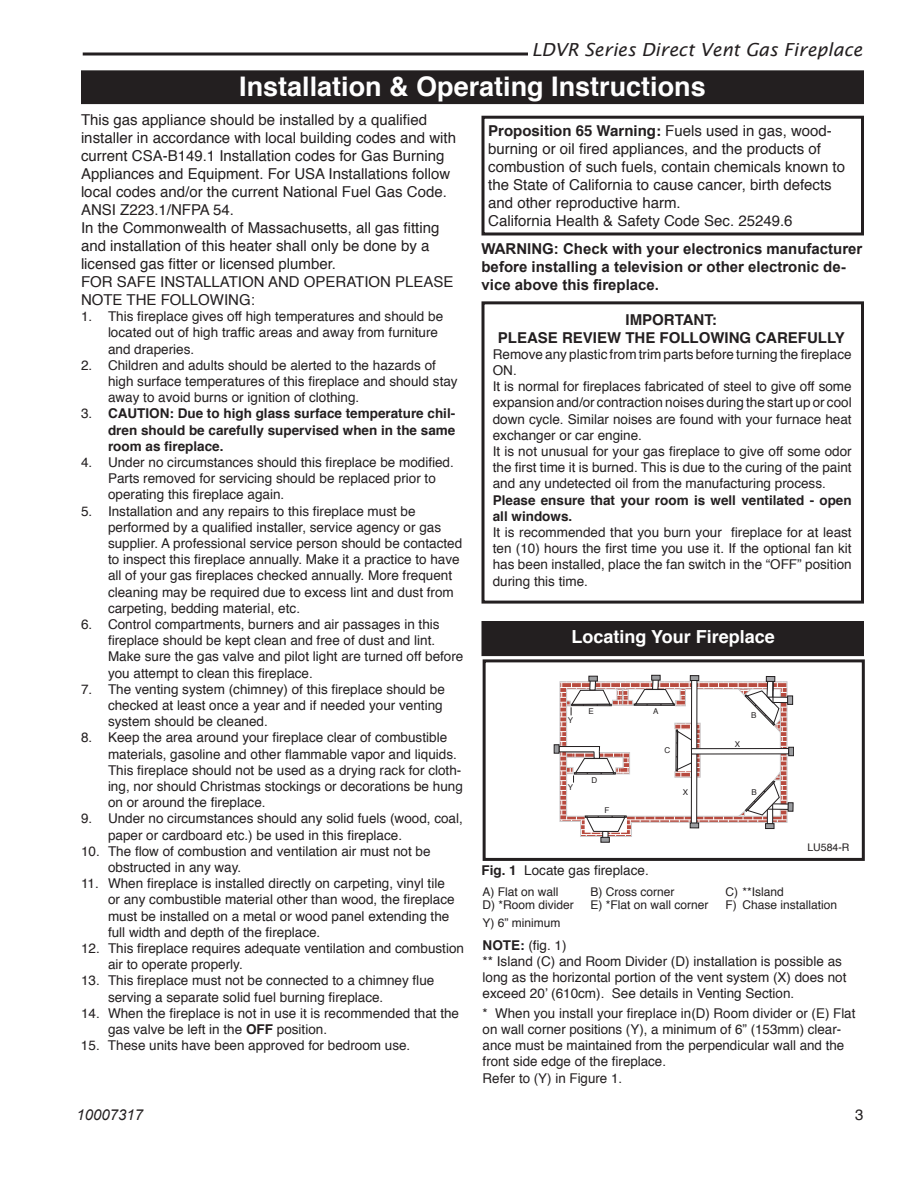
<style>
.page{position:relative;width:918px;height:1188px;background:#fff}
.page>*{position:absolute;margin:0;border:0;box-sizing:border-box;transform-origin:0 0}
.t1{font:700 27px "Helvetica";color:#fff}
.t2{font:italic 18px "Lucida Sans";color:#231f20}
.t3{font:700 18px "Helvetica";color:#fff}
.t4{font:15px/18px "Helvetica";color:#231f20}
.t5{font:700 15px/18px "Arial";color:#231f20}
.t6{font:700 15px/18px "Helvetica";color:#231f20;text-align:center}
.t7{font:italic 15px "Arial";color:#231f20}
.t8{font:13.5px/16.2px "Helvetica";color:#231f20}
.t9{font:700 13.5px/16.2px "Helvetica";color:#231f20;text-align:justify}
.t10{font:12px "Helvetica";color:#231f20}
.t11{font:10.5px "Helvetica";color:#231f20}
.t12{font:7.95px "Helvetica";color:#231f20}
.s1{font-weight:400}
.s2{font-weight:700}
</style>
<div class="page">
<svg style="left:83px;top:52px;width:445px;height:4px;background:#595657"></svg>
<div style="left:82px;top:71px;width:781px;height:32px;background:#231f20"></div>
<div style="left:81px;top:70px;width:783px;height:34px;border:2px solid #231f20"></div>
<div style="left:482px;top:301px;width:382px;height:303px;border:3px solid #231f20"></div>
<div style="left:482px;top:622px;width:381px;height:33px;background:#231f20"></div>
<div style="left:482px;top:621px;width:382px;height:35px;border:2px solid #231f20"></div>
<div style="left:554px;top:745px;width:5px;height:8px;background:#9b9da0"></div>
<div style="left:554px;top:745px;width:5px;height:8px;border:1px solid #231f20"></div>
<div style="left:601px;top:837px;width:8px;height:5px;background:#9b9da0"></div>
<div style="left:601px;top:837px;width:9px;height:5px;border:1px solid #231f20"></div>
<div style="left:788px;top:803px;width:5px;height:8px;background:#9b9da0"></div>
<div style="left:788px;top:803px;width:5px;height:8px;border:1px solid #231f20"></div>
<div style="left:690px;top:676px;width:9px;height:5px;background:#9b9da0"></div>
<div style="left:690px;top:675px;width:9px;height:6px;border:1px solid #231f20"></div>
<div style="left:789px;top:747px;width:5px;height:9px;background:#9b9da0"></div>
<div style="left:789px;top:747px;width:5px;height:9px;border:1px solid #231f20"></div>
<div style="left:589px;top:676px;width:8px;height:5px;background:#9b9da0"></div>
<div style="left:589px;top:676px;width:9px;height:5px;border:1px solid #231f20"></div>
<div style="left:652px;top:679px;width:7px;height:11px;border:1px solid #231f20"></div>
<div style="left:652px;top:675px;width:8px;height:5px;background:#9b9da0"></div>
<div style="left:652px;top:675px;width:8px;height:5px;border:1px solid #231f20"></div>
<div style="left:766px;top:676px;width:9px;height:5px;background:#a8a9ad"></div>
<div style="left:766px;top:676px;width:9px;height:6px;border:1px solid #231f20"></div>
<div style="left:788px;top:696px;width:5px;height:8px;background:#a8a9ad"></div>
<div style="left:787px;top:696px;width:6px;height:9px;border:1px solid #231f20"></div>
<svg style="left:559px;top:681px;width:230px;height:156px"></svg>
<div style="left:483px;top:659px;width:382px;height:202px;border:3px solid #231f20"></div>
<div style="left:482px;top:116px;width:382px;height:119px;border:3px solid #231f20"></div>
<h2 class="t2" style="left:532px;top:39px;width:332px">LDVR Series Direct Vent Gas Fireplace</h2>
<h1 class="t1" style="left:239px;top:68px;width:468px">Installation &amp; Operating Instructions</h1>
<p class="t4" style="left:81px;top:112px;width:377px">This gas appliance should be installed by a qualified installer in accordance with local building codes and with current CSA-B149.1 Installation codes for Gas Burning Appliances and Equipment. For USA Installations follow local codes and/or the current National Fuel Gas Code.<br>ANSI Z223.1/NFPA 54.<br>In the Commonwealth of Massachusetts, all gas fitting and installation of this heater shall only be done by a licensed gas fitter or licensed plumber.<br>FOR SAFE INSTALLATION AND OPERATION PLEASE NOTE THE FOLLOWING:</p>
<p class="t8" style="left:108px;top:309px;width:337px;text-indent:-27px">1. This fireplace gives off high temperatures and should be located out of high traffic areas and away from furniture and draperies.</p>
<p class="t8" style="left:108px;top:358px;width:351px;text-indent:-27px">2. Children and adults should be alerted to the hazards of high surface temperatures of this fireplace and should stay away to avoid burns or ignition of clothing.</p>
<p class="t9" style="left:108px;top:406px;width:349px;text-indent:-27px"><span class="s1">3.</span> CAUTION: Due to high glass surface temperature chil&shy;dren should be carefully supervised when in the same room as fireplace.</p>
<p class="t8" style="left:108px;top:455px;width:347px;text-indent:-27px">4. Under no circumstances should this fireplace be modified.<br>Parts removed for servicing should be replaced prior to operating this fireplace again.</p>
<p class="t8" style="left:108px;top:504px;width:356px;text-indent:-27px">5. Installation and any repairs to this fireplace must be performed by a qualified installer, service agency or gas supplier. A professional service person should be contacted to inspect this fireplace annually. Make it a practice to have all of your gas fireplaces checked annually. More frequent cleaning may be required due to excess lint and dust from carpeting, bedding material, etc.</p>
<p class="t8" style="left:108px;top:617px;width:357px;text-indent:-27px">6. Control compartments, burners and air passages in this fireplace should be kept clean and free of dust and lint.<br>Make sure the gas valve and pilot light are turned off before you attempt to clean this fireplace.</p>
<p class="t8" style="left:108px;top:682px;width:338px;text-indent:-27px">7. The venting system (chimney) of this fireplace should be checked at least once a year and if needed your venting system should be cleaned.</p>
<p class="t8" style="left:108px;top:730px;width:356px;text-indent:-27px">8. Keep the area around your fireplace clear of combustible materials, gasoline and other flammable vapor and liquids.<br>This fireplace should not be used as a drying rack for cloth&shy;ing, nor should Christmas stockings or decorations be hung on or around the fireplace.</p>
<p class="t8" style="left:108px;top:811px;width:356px;text-indent:-27px">9. Under no circumstances should any solid fuels (wood, coal, paper or cardboard etc.) be used in this fireplace.</p>
<p class="t8" style="left:108px;top:844px;width:324px;text-indent:-27px">10. The flow of combustion and ventilation air must not be obstructed in any way.</p>
<p class="t8" style="left:108px;top:876px;width:348px;text-indent:-27px">11. When fireplace is installed directly on carpeting, vinyl tile or any combustible material other than wood, the fireplace must be installed on a metal or wood panel extending the full width and depth of the fireplace.</p>
<p class="t8" style="left:108px;top:941px;width:358px;text-indent:-27px">12. This fireplace requires adequate ventilation and combustion air to operate properly.</p>
<p class="t8" style="left:108px;top:973px;width:328px;text-indent:-27px">13. This fireplace must not be connected to a chimney flue serving a separate solid fuel burning fireplace.</p>
<p class="t8" style="left:108px;top:1006px;width:353px;text-indent:-27px">14. When the fireplace is not in use it is recommended that the gas valve be left in the <span class="s2">OFF</span> position.</p>
<p class="t8" style="left:81px;top:1038px;width:331px">15. These units have been approved for bedroom use.</p>
<p class="t7" style="left:76px;top:1106px;width:68px">10007317</p>
<p class="t4" style="left:488px;top:122px;width:358px"><span class="s2">Proposition 65 Warning:</span> Fuels used in gas, wood&shy;burning or oil fired appliances, and the products of combustion of such fuels, contain chemicals known to the State of California to cause cancer, birth defects and other reproductive harm.<br>California Health &amp; Safety Code Sec. 25249.6</p>
<p class="t5" style="left:481px;top:240px;width:382px">WARNING: Check with your electronics manufacturer before installing a television or other electronic de&shy;vice above this fireplace.</p>
<p class="t6" style="left:498px;top:312px;width:348px">IMPORTANT:<br>PLEASE REVIEW THE FOLLOWING CAREFULLY</p>
<p class="t8" style="left:493px;top:347px;width:360px">Remove any plastic from trim parts before turning the fireplace ON.<br>It is normal for fireplaces fabricated of steel to give off some expansion and/or contraction noises during the start up or cool down cycle. Similar noises are found with your furnace heat exchanger or car engine.<br>It is not unusual for your gas fireplace to give off some odor the first time it is burned. This is due to the curing of the paint and any undetected oil from the manufacturing process.</p>
<p class="t9" style="left:493px;top:493px;width:360px">Please ensure that your room is well ventilated - open all windows.</p>
<p class="t8" style="left:493px;top:525px;width:360px;text-align:justify">It is recommended that you burn your fireplace for at least ten (10) hours the first time you use it. If the optional fan kit has been installed, place the fan switch in the “OFF” position during this time.</p>
<h2 class="t3" style="left:571px;top:624px;width:205px">Locating Your Fireplace</h2>
<p class="t12" style="left:568px;top:715px;width:7px">Y</p>
<p class="t12" style="left:568px;top:782px;width:7px">Y</p>
<p class="t12" style="left:588px;top:706px;width:7px">E</p>
<p class="t12" style="left:653px;top:705px;width:7px">A</p>
<p class="t12" style="left:592px;top:774px;width:7px">D</p>
<p class="t12" style="left:604px;top:805px;width:6px">F</p>
<p class="t12" style="left:665px;top:745px;width:7px">C</p>
<p class="t12" style="left:683px;top:787px;width:7px">X</p>
<p class="t8" style="left:482px;top:863px;width:169px"><span class="s2">Fig. 1</span> Locate gas fireplace.</p>
<p class="t12" style="left:735px;top:739px;width:7px">X</p>
<p class="t12" style="left:751px;top:709px;width:7px">B</p>
<p class="t12" style="left:752px;top:787px;width:7px">B</p>
<p class="t11" style="left:807px;top:840px;width:44px">LU584-R</p>
<p class="t10" style="left:483px;top:884px;width:78px">A) Flat on wall</p>
<p class="t10" style="left:591px;top:884px;width:86px">B) Cross corner</p>
<p class="t10" style="left:726px;top:884px;width:60px">C) **Island</p>
<p class="t10" style="left:483px;top:897px;width:93px">D) *Room divider</p>
<p class="t10" style="left:591px;top:897px;width:120px">E) *Flat on wall corner</p>
<p class="t10" style="left:726px;top:897px;width:113px">F) Chase installation</p>
<p class="t10" style="left:483px;top:915px;width:79px">Y) 6” minimum</p>
<p class="t8" style="left:483px;top:938px;width:365px"><span class="s2">NOTE:</span> (fig. 1)<br>** Island (C) and Room Divider (D) installation is possible as long as the horizontal portion of the vent system (X) does not exceed 20ʼ (610cm). See details in Venting Section.</p>
<p class="t8" style="left:483px;top:1006px;width:374px">* When you install your fireplace in(D) Room divider or (E) Flat on wall corner positions (Y), a minimum of 6” (153mm) clear&shy;ance must be maintained from the perpendicular wall and the front side edge of the fireplace.<br>Refer to (Y) in Figure 1.</p>
<p class="t4" style="left:855px;top:1107px;width:10px">3</p>
</div>
